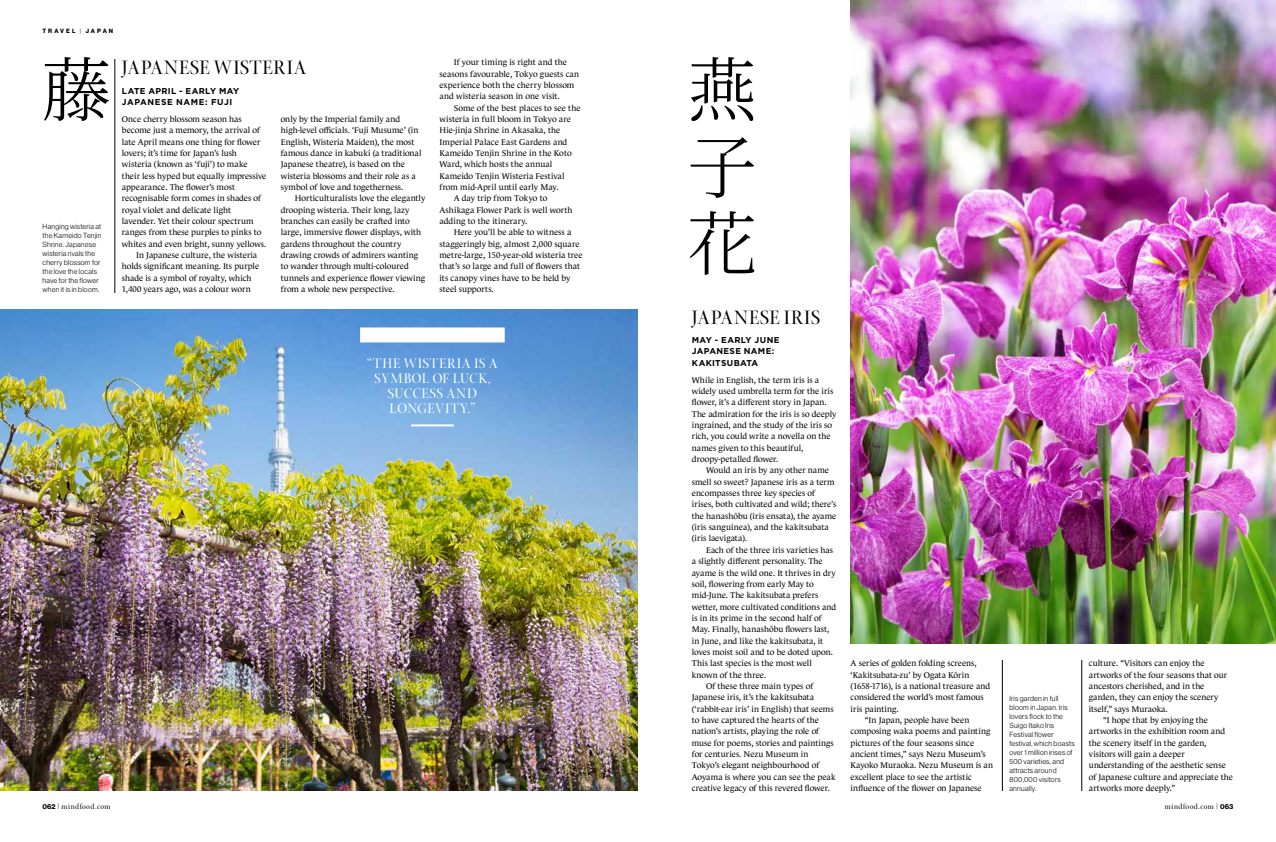
<style>
.page{position:relative;width:1276px;height:842px;background:#fff}
.page>*{position:absolute;margin:0;border:0;box-sizing:border-box;transform-origin:0 0}
.t1{font:300 70px/77px "Source Han Serif";color:#000;text-align:justify}
.t2{font:21px "Arepo";letter-spacing:.025em;color:#000}
.t3{font:15px/15px "Arepo";letter-spacing:.025em;color:#fff;text-align:center}
.t4{font:8.5px/11.3px "Le Monde Journal Ptf";color:#000}
.t5{font:700 8.5px/11.3px "Gotham";letter-spacing:.04em;color:#000}
.t6{font:8px "Arepo";letter-spacing:.055em;color:#000}
.t7{font:7.2px/9px "N Haas Grotesk DS Pro 45 Lt";letter-spacing:.035em;color:#000}
.t8{font:6px "N Haas Grotesk DS Pro 75 Bd";letter-spacing:.335em;color:#000}
.s1{font-family:"N Haas Grotesk DS Pro 45 Lt"}
.s2{font-family:"N Haas Grotesk DS Pro 75 Bd";font-size:7px}
</style>
<div class="page">
<img style="left:0;top:309px;width:638px;height:482px">
<img style="left:850px;top:0;width:426px;height:643px">
<hr style="left:1002px;top:660px;width:1px;height:131px;background:#000">
<hr style="left:1081px;top:660px;width:1px;height:131px;background:#000">
<div style="left:360px;top:327px;width:145px;height:15px;background:#fff"></div>
<hr style="left:411px;top:424px;width:43px;height:2px;background:#fff">
<hr style="left:115px;top:60px;width:1px;height:232px;background:#000">
<p class="t8" style="left:43px;top:28px;width:72px">TRAVEL <span class="s1">|</span> JAPAN</p>
<h1 class="t1" style="left:42px;top:53px;width:71px">藤</h1>
<h2 class="t2" style="left:122px;top:56px;width:186px">JAPANESE WISTERIA</h2>
<p class="t5" style="left:122px;top:85px;width:119px">LATE APRIL - EARLY MAY<br>JAPANESE NAME: FUJI</p>
<p class="t4" style="left:281px;top:112px;width:142px">only by the Imperial family and high-level officials. ‘Fuji Musume’ (in English, Wisteria Maiden), the most famous dance in kabuki (a traditional Japanese theatre), is based on the wisteria blossoms and their role as a symbol of love and togetherness.</p>
<p class="t4" style="left:281px;top:192px;width:146px;text-indent:14px">Horticulturalists love the elegantly drooping wisteria. Their long, lazy branches can easily be crafted into large, immersive flower displays, with gardens throughout the country drawing crowds of admirers wanting to wander through multi-coloured tunnels and experience flower viewing from a whole new perspective.</p>
<p class="t4" style="left:122px;top:112px;width:121px">Once cherry blossom season has</p>
<p class="t4" style="left:122px;top:124px;width:140px">become just a memory, the arrival of</p>
<p class="t4" style="left:122px;top:135px;width:140px">late April means one thing for flower</p>
<p class="t4" style="left:122px;top:146px;width:116px">lovers; it’s time for Japan’s lush</p>
<p class="t4" style="left:122px;top:158px;width:127px">wisteria (known as ‘fuji’) to make</p>
<p class="t4" style="left:122px;top:169px;width:146px">their less hyped but equally impressive</p>
<p class="t4" style="left:122px;top:180px;width:115px">appearance. The flower’s most</p>
<p class="t4" style="left:122px;top:192px;width:141px">recognisable form comes in shades of</p>
<p class="t4" style="left:122px;top:203px;width:111px">royal violet and delicate light</p>
<p class="t4" style="left:122px;top:215px;width:133px">lavender. Yet their colour spectrum</p>
<p class="t4" style="left:122px;top:226px;width:141px">ranges from these purples to pinks to</p>
<p class="t4" style="left:122px;top:237px;width:146px">whites and even bright, sunny yellows.</p>
<p class="t4" style="left:136px;top:249px;width:123px">In Japanese culture, the wisteria</p>
<p class="t4" style="left:122px;top:260px;width:139px">holds significant meaning. Its purple</p>
<p class="t4" style="left:122px;top:271px;width:131px">shade is a symbol of royalty, which</p>
<p class="t4" style="left:122px;top:283px;width:130px">1,400 years ago, was a colour worn</p>
<p class="t7" style="left:43px;top:222px;width:60px">Hanging wisteria at the Kameido Tenjin<br>Shrine. Japanese wisteria rivals the cherry blossom for the love the locals have for the flower when it is in bloom.</p>
<p class="t4" style="left:439px;top:56px;width:141px;text-indent:14px">If your timing is right and the seasons favourable, Tokyo guests can experience both the cherry blossom and wisteria season in one visit.</p>
<p class="t4" style="left:454px;top:101px;width:128px">Some of the best places to see the</p>
<p class="t4" style="left:439px;top:112px;width:133px">wisteria in full bloom in Tokyo are</p>
<p class="t4" style="left:439px;top:124px;width:122px">Hie-jinja Shrine in Akasaka, the</p>
<p class="t4" style="left:439px;top:135px;width:129px">Imperial Palace East Gardens and</p>
<p class="t4" style="left:439px;top:146px;width:134px">Kameido Tenjin Shrine in the Koto</p>
<p class="t4" style="left:439px;top:158px;width:114px">Ward, which hosts the annual</p>
<p class="t4" style="left:439px;top:169px;width:127px">Kameido Tenjin Wisteria Festival</p>
<p class="t4" style="left:439px;top:181px;width:120px">from mid-April until early May.</p>
<p class="t4" style="left:454px;top:192px;width:95px">A day trip from Tokyo to</p>
<p class="t4" style="left:439px;top:203px;width:134px">Ashikaga Flower Park is well worth</p>
<p class="t4" style="left:439px;top:215px;width:89px">adding to the itinerary.</p>
<p class="t4" style="left:454px;top:226px;width:119px">Here you’ll be able to witness a</p>
<p class="t4" style="left:439px;top:237px;width:142px">staggeringly big, almost 2,000 square</p>
<p class="t4" style="left:439px;top:249px;width:145px">metre-large, 150-year-old wisteria tree</p>
<p class="t4" style="left:439px;top:260px;width:142px">that’s so large and full of flowers that</p>
<p class="t4" style="left:439px;top:271px;width:132px">its canopy vines have to be held by</p>
<p class="t4" style="left:439px;top:283px;width:56px">steel supports.</p>
<h3 class="t3" style="left:367px;top:356px;width:133px">“THE WISTERIA IS A<br>SYMBOL OF LUCK,<br>SUCCESS AND<br>LONGEVITY.”</h3>
<h1 class="t1" style="left:687px;top:53px;width:71px">燕子花</h1>
<h2 class="t2" style="left:692px;top:305px;width:130px">JAPANESE IRIS</h2>
<p class="t5" style="left:692px;top:334px;width:89px">MAY - EARLY JUNE<br>JAPANESE NAME:<br>KAKITSUBATA</p>
<p class="t4" style="left:692px;top:373px;width:146px">While in English, the term iris is a widely used umbrella term for the iris flower, it’s a different story in Japan.<br>The admiration for the iris is so deeply ingrained, and the study of the iris so rich, you could write a novella on the names given to this beautiful, droopy-petalled flower.</p>
<p class="t4" style="left:692px;top:464px;width:146px;text-indent:14px">Would an iris by any other name smell so sweet? Japanese iris as a term encompasses three key species of irises, both cultivated and wild; there’s the hanashōbu (iris ensata), the ayame (iris sanguinea), and the kakitsubata (iris laevigata).</p>
<p class="t4" style="left:706px;top:543px;width:128px">Each of the three iris varieties has</p>
<p class="t4" style="left:692px;top:555px;width:132px">a slightly different personality. The</p>
<p class="t4" style="left:692px;top:566px;width:145px">ayame is the wild one. It thrives in dry</p>
<p class="t4" style="left:692px;top:577px;width:124px">soil, flowering from early May to</p>
<p class="t4" style="left:692px;top:589px;width:128px">mid-June. The kakitsubata prefers</p>
<p class="t4" style="left:692px;top:600px;width:146px">wetter, more cultivated conditions and</p>
<p class="t4" style="left:692px;top:611px;width:131px">is in its prime in the second half of</p>
<p class="t4" style="left:692px;top:623px;width:139px">May. Finally, hanashōbu flowers last,</p>
<p class="t4" style="left:692px;top:634px;width:133px">in June, and like the kakitsubata, it</p>
<p class="t4" style="left:692px;top:645px;width:143px">loves moist soil and to be doted upon.</p>
<p class="t4" style="left:692px;top:657px;width:122px">This last species is the most well</p>
<p class="t4" style="left:692px;top:668px;width:76px">known of the three.</p>
<p class="t4" style="left:706px;top:679px;width:109px">Of these three main types of</p>
<p class="t4" style="left:692px;top:691px;width:124px">Japanese iris, it’s the kakitsubata</p>
<p class="t4" style="left:692px;top:702px;width:143px">(‘rabbit-ear iris’ in English) that seems</p>
<p class="t4" style="left:692px;top:713px;width:129px">to have captured the hearts of the</p>
<p class="t4" style="left:692px;top:725px;width:129px">nation’s artists, playing the role of</p>
<p class="t4" style="left:692px;top:736px;width:143px">muse for poems, stories and paintings</p>
<p class="t4" style="left:692px;top:747px;width:118px">for centuries. Nezu Museum in</p>
<p class="t4" style="left:692px;top:759px;width:129px">Tokyo’s elegant neighbourhood of</p>
<p class="t4" style="left:692px;top:770px;width:145px">Aoyama is where you can see the peak</p>
<p class="t4" style="left:692px;top:781px;width:139px">creative legacy of this revered flower.</p>
<p class="t4" style="left:850px;top:657px;width:127px">A series of golden folding screens,</p>
<p class="t4" style="left:850px;top:668px;width:120px">‘Kakitsubata-zu’ by Ogata Kōrin</p>
<p class="t4" style="left:850px;top:679px;width:141px">(1658-1716), is a national treasure and</p>
<p class="t4" style="left:850px;top:691px;width:135px">considered the world’s most famous</p>
<p class="t4" style="left:850px;top:702px;width:50px">iris painting.</p>
<p class="t4" style="left:865px;top:713px;width:106px">“In Japan, people have been</p>
<p class="t4" style="left:850px;top:725px;width:141px">composing waka poems and painting</p>
<p class="t4" style="left:850px;top:736px;width:125px">pictures of the four seasons since</p>
<p class="t4" style="left:850px;top:747px;width:137px">ancient times,” says Nezu Museum’s</p>
<p class="t4" style="left:850px;top:759px;width:144px">Kayoko Muraoka. Nezu Museum is an</p>
<p class="t4" style="left:850px;top:770px;width:123px">excellent place to see the artistic</p>
<p class="t4" style="left:850px;top:781px;width:133px">influence of the flower on Japanese</p>
<p class="t7" style="left:1009px;top:694px;width:67px">Iris garden in full bloom in Japan. Iris lovers flock to the<br>Suigo Itako Iris<br>Festival flower festival, which boasts over 1 million irises of<br>500 varieties, and attracts around<br>800,000 visitors annually.</p>
<p class="t4" style="left:1089px;top:657px;width:117px">culture. “Visitors can enjoy the</p>
<p class="t4" style="left:1089px;top:668px;width:140px">artworks of the four seasons that our</p>
<p class="t4" style="left:1089px;top:679px;width:117px">ancestors cherished, and in the</p>
<p class="t4" style="left:1089px;top:691px;width:131px">garden, they can enjoy the scenery</p>
<p class="t4" style="left:1089px;top:702px;width:80px">itself,” says Muraoka.</p>
<p class="t4" style="left:1103px;top:713px;width:107px">“I hope that by enjoying the</p>
<p class="t4" style="left:1089px;top:725px;width:138px">artworks in the exhibition room and</p>
<p class="t4" style="left:1089px;top:736px;width:119px">the scenery itself in the garden,</p>
<p class="t4" style="left:1089px;top:747px;width:97px">visitors will gain a deeper</p>
<p class="t4" style="left:1089px;top:759px;width:139px">understanding of the aesthetic sense</p>
<p class="t4" style="left:1089px;top:770px;width:146px">of Japanese culture and appreciate the</p>
<p class="t4" style="left:1089px;top:781px;width:88px">artworks more deeply.”</p>
<p class="t6" style="left:43px;top:802px;width:69px"><span class="s2">062</span> | mindfood.com</p>
<p class="t6" style="left:1165px;top:802px;width:70px">mindfood.com | <span class="s2">063</span></p>
</div>
